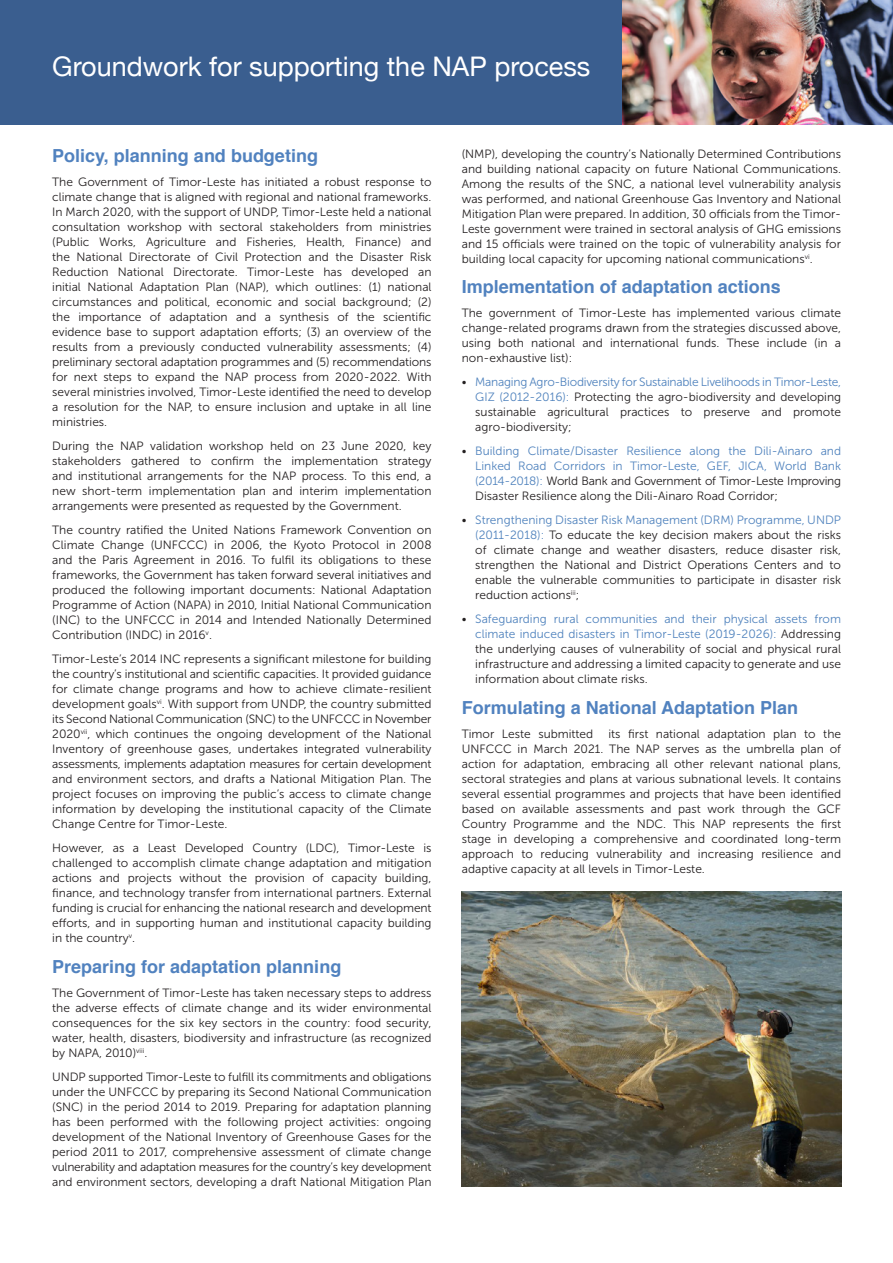
<style>
.page{position:relative;width:893px;height:1263px;background:#fff}
.page>*{position:absolute;margin:0;border:0;box-sizing:border-box;transform-origin:0 0}
.t1{font:27px "Helvetica Neue";color:#fff}
.t2{font:700 18px "Helvetica";color:#5182bf}
.t3{font:12px/15px "Museo Sans 300";color:#231f20;text-align:justify}
.t4{font:12px/15px "Museo Sans 300";color:#4f82bd;text-align:justify}
.s1{color:#4f82bd}
.s2{color:#231f20}
</style>
<div class="page">
<div style="left:0;top:0;width:893px;height:125px;background:#3a5e8f"></div>
<img style="left:462px;top:891px;width:379px;height:296px">
<img style="left:623px;top:0;width:270px;height:125px">
<p class="t1" style="left:52px;top:47px;width:540px">Groundwork for supporting the NAP process</p>
<p class="t2" style="left:52px;top:141px;width:267px">Policy, planning and budgeting</p>
<p class="t3" style="left:52px;top:174px;width:381px">The Government of Timor-Leste has initiated a robust response to climate change that is aligned with regional and national frameworks.<br>In March 2020, with the support of UNDP, Timor-Leste held a national consultation workshop with sectoral stakeholders from ministries (Public Works, Agriculture and Fisheries, Health, Finance) and the National Directorate of Civil Protection and the Disaster Risk Reduction National Directorate. Timor-Leste has developed an initial National Adaptation Plan (NAP), which outlines: (1) national circumstances and political, economic and social background; (2) the importance of adaptation and a synthesis of the scientific evidence base to support adaptation efforts; (3) an overview of the results from a previously conducted vulnerability assessments; (4) preliminary sectoral adaptation programmes and (5) recommendations for next steps to expand the NAP process from 2020-2022. With several ministries involved, Timor-Leste identified the need to develop a resolution for the NAP, to ensure inclusion and uptake in all line ministries.</p>
<p class="t3" style="left:52px;top:438px;width:381px">During the NAP validation workshop held on 23 June 2020, key stakeholders gathered to confirm the implementation strategy and institutional arrangements for the NAP process. To this end, a new short-term implementation plan and interim implementation arrangements were presented as requested by the Government.</p>
<p class="t3" style="left:52px;top:522px;width:381px">The country ratified the United Nations Framework Convention on Climate Change (UNFCCC) in 2006, the Kyoto Protocol in 2008 and the Paris Agreement in 2016. To fulfil its obligations to these frameworks, the Government has taken forward several initiatives and produced the following important documents: National Adaptation Programme of Action (NAPA) in 2010, Initial National Communication (INC) to the UNFCCC in 2014 and Intended Nationally Determined Contribution (INDC) in 2016<sup>v</sup>.</p>
<p class="t3" style="left:52px;top:651px;width:381px">Timor-Leste’s 2014 INC represents a significant milestone for building the country’s institutional and scientific capacities. It provided guidance for climate change programs and how to achieve climate-resilient development goals<sup>vi</sup>. With support from UNDP, the country submitted its Second National Communication (SNC) to the UNFCCC in November 2020<sup>vii</sup>, which continues the ongoing development of the National Inventory of greenhouse gases, undertakes integrated vulnerability assessments, implements adaptation measures for certain development and environment sectors, and drafts a National Mitigation Plan. The project focuses on improving the public’s access to climate change information by developing the institutional capacity of the Climate Change Centre for Timor-Leste.</p>
<p class="t3" style="left:52px;top:840px;width:381px">However, as a Least Developed Country (LDC), Timor-Leste is challenged to accomplish climate change adaptation and mitigation actions and projects without the provision of capacity building, finance, and technology transfer from international partners. External funding is crucial for enhancing the national research and development efforts, and in supporting human and institutional capacity building in the country<sup>v</sup>.</p>
<p class="t2" style="left:52px;top:952px;width:291px">Preparing for adaptation planning</p>
<p class="t3" style="left:52px;top:985px;width:381px">The Government of Timor-Leste has taken necessary steps to address the adverse effects of climate change and its wider environmental consequences for the six key sectors in the country: food security, water, health, disasters, biodiversity and infrastructure (as recognized by NAPA, 2010)<sup>viii</sup>.</p>
<p class="t3" style="left:52px;top:1069px;width:381px">UNDP supported Timor-Leste to fulfill its commitments and obligations under the UNFCCC by preparing its Second National Communication (SNC) in the period 2014 to 2019. Preparing for adaptation planning has been performed with the following project activities: ongoing development of the National Inventory of Greenhouse Gases for the period 2011 to 2017, comprehensive assessment of climate change vulnerability and adaptation measures for the country’s key development and environment sectors, developing a draft National Mitigation Plan</p>
<p class="t3" style="left:462px;top:146px;width:381px">(NMP), developing the country’s Nationally Determined Contributions and building national capacity on future National Communications.<br>Among the results of the SNC, a national level vulnerability analysis was performed, and national Greenhouse Gas Inventory and National Mitigation Plan were prepared. In addition, 30 officials from the Timor-Leste government were trained in sectoral analysis of GHG emissions and 15 officials were trained on the topic of vulnerability analysis for building local capacity for upcoming national communications<sup>vi</sup>.</p>
<p class="t2" style="left:462px;top:272px;width:321px">Implementation of adaptation actions</p>
<p class="t3" style="left:462px;top:306px;width:381px">The government of Timor-Leste has implemented various climate change-related programs drawn from the strategies discussed above, using both national and international funds. These include (in a non-exhaustive list):</p>
<p class="t3" style="left:475px;top:375px;width:367px;text-indent:-14px">• <span class="s1">Managing Agro-Biodiversity for Sustainable Livelihoods in Timor-Leste, GIZ (2012-2016):</span> Protecting the agro-biodiversity and developing sustainable agricultural practices to preserve and promote agro-biodiversity;</p>
<p class="t4" style="left:475px;top:444px;width:367px;text-indent:-14px"><span class="s2">•</span> Building Climate/Disaster Resilience along the Dili-Ainaro and Linked Road Corridors in Timor-Leste, GEF, JICA, World Bank (2014-2018): <span class="s2">World Bank and Government of Timor-Leste Improving Disaster Resilience along the Dili-Ainaro Road Corridor;</span></p>
<p class="t3" style="left:475px;top:513px;width:367px;text-indent:-14px">• <span class="s1">Strengthening Disaster Risk Management (DRM) Programme, UNDP (2011-2018):</span> To educate the key decision makers about the risks of climate change and weather disasters, reduce disaster risk, strengthen the National and District Operations Centers and to enable the vulnerable communities to participate in disaster risk reduction actions<sup>iii</sup>;</p>
<p class="t3" style="left:475px;top:612px;width:367px;text-indent:-14px">• <span class="s1">Safeguarding rural communities and their physical assets from climate induced disasters in Timor-Leste (2019-2026):</span> Addressing the underlying causes of vulnerability of social and physical rural infrastructure and addressing a limited capacity to generate and use information about climate risks.</p>
<p class="t2" style="left:462px;top:693px;width:338px">Formulating a National Adaptation Plan</p>
<p class="t3" style="left:462px;top:726px;width:133px">Timor Leste submitted</p>
<p class="t3" style="left:462px;top:726px;width:381px;text-indent:147px">its first national adaptation plan to the UNFCCC in March 2021. The NAP serves as the umbrella plan of action for adaptation, embracing all other relevant national plans, sectoral strategies and plans at various subnational levels. It contains several essential programmes and projects that have been identified based on available assessments and past work through the GCF Country Programme and the NDC. This NAP represents the first stage in developing a comprehensive and coordinated long-term approach to reducing vulnerability and increasing resilience and adaptive capacity at all levels in Timor-Leste.</p>
</div>
